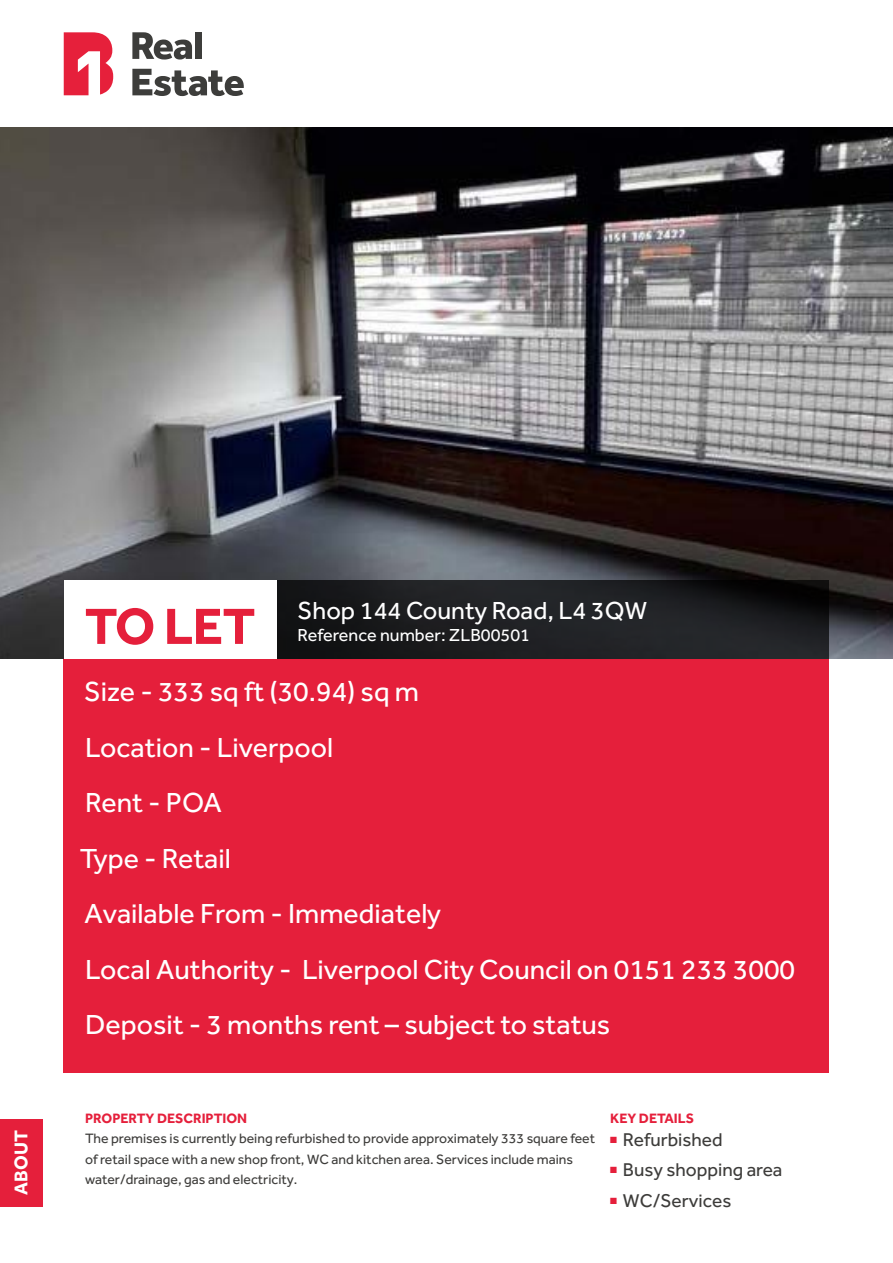
<style>
.page{position:relative;width:893px;height:1263px;background:#fff}
.page>*{position:absolute;margin:0;border:0;box-sizing:border-box;transform-origin:0 0}
.t1{font:700 52.5px "Effra";color:#e51f3b}
.t2{font:28.5px/55.5px "Effra";color:#fff}
.t3{font:25.5px "Effra";color:#fff}
.t4{font:19.2px "Effra";color:#3d3c3a}
.t5{font:700 19.2px "Effra";color:#fff}
.t6{font:18px "Effra";color:#fff}
.t7{font:14.1px/20.2px "Effra";color:#3d3c3a}
.t8{font:700 14.1px "Effra";color:#e51f3b}
</style>
<div class="page">
<svg style="left:132px;top:32px;width:60px;height:28px"></svg>
<div style="left:195px;top:32px;width:7px;height:27px;background:#3d3d3b"></div>
<svg style="left:132px;top:69px;width:112px;height:27px"></svg>
<svg style="left:64px;top:32px;width:49px;height:63px"></svg>
<img style="left:0;top:128px;width:893px;height:531px">
<div style="left:0;top:1119px;width:43px;height:87px;background:#e51f3b"></div>
<svg style="left:276px;top:580px;width:553px;height:79px;background:#1c1d1f"></svg>
<div style="left:64px;top:580px;width:212px;height:79px;background:#fff"></div>
<div style="left:64px;top:659px;width:765px;height:413px;background:#e51f3b"></div>
<h3 class="t5" style="left:10px;top:1195px;width:66px;rotate:-90deg">ABOUT</h3>
<h1 class="t1" style="left:85px;top:594px;width:172px">TO LET</h1>
<h3 class="t3" style="left:298px;top:595px;width:351px">Shop 144 County Road, L4 3QW</h3>
<p class="t6" style="left:298px;top:624px;width:234px">Reference number: ZLB00501</p>
<h2 class="t2" style="left:80px;top:664px;width:717px">Size - 333 sq ft (30.94) sq m<br>Location - Liverpool<br>Rent - POA<br>Type - Retail<br>Available From - Immediately<br>Local Authority - Liverpool City Council on 0151 233 3000<br>Deposit - 3 months rent – subject to status</h2>
<p class="t8" style="left:85px;top:1110px;width:164px">PROPERTY DESCRIPTION</p>
<p class="t7" style="left:85px;top:1128px;width:512px">The premises is currently being refurbished to provide approximately 333 square feet of retail space with a new shop front, WC and kitchen area. Services include mains water/drainage, gas and electricity.</p>
<p class="t8" style="left:610px;top:1110px;width:85px">KEY DETAILS</p>
<h3 class="t4" style="left:610px;top:1128px;width:114px"><sup>■</sup> Refurbished</h3>
<h3 class="t4" style="left:610px;top:1159px;width:174px"><sup>■</sup> Busy shopping area</h3>
<h3 class="t4" style="left:610px;top:1189px;width:123px"><sup>■</sup> WC/Services</h3>
</div>
